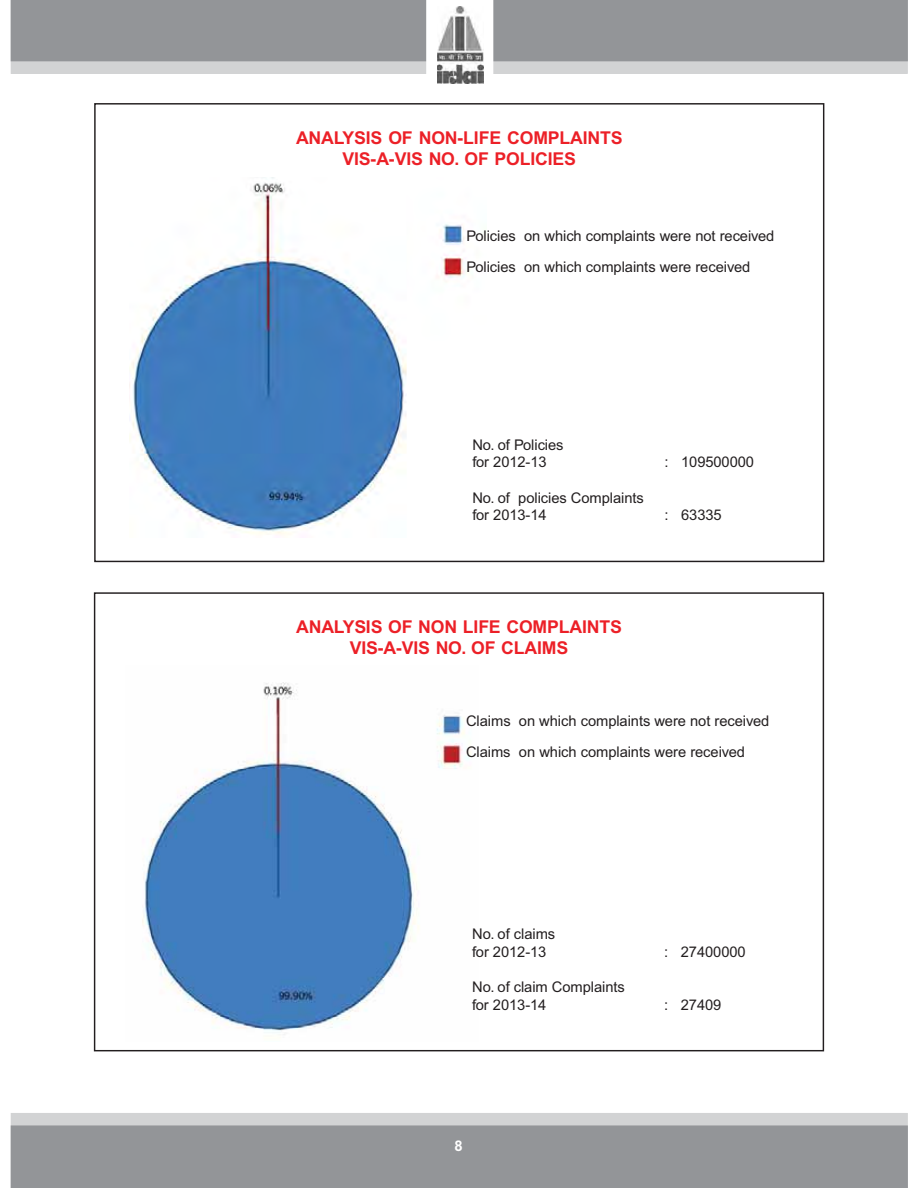
<style>
.page{position:relative;width:918px;height:1188px;background:#fff}
.page>*{position:absolute;margin:0;border:0;box-sizing:border-box;transform-origin:0 0}
.t1{font:700 17.7px/21.1px "Arial";letter-spacing:-.01em;color:#ec2027;text-align:center}
.t2{font:14.7px/17.7px "Arial";letter-spacing:-.005em;color:#231f20}
.t3{font:700 14.7px "Arial";color:#fff}
</style>
<div class="page">
<svg style="left:11px;top:61px;width:896px;height:13px;background:#d0d1d2"></svg>
<div style="left:11px;top:0;width:896px;height:61px;background:#939598"></div>
<div style="left:11px;top:1114px;width:896px;height:73px;background:#d2d3d4"></div>
<div style="left:11px;top:1113px;width:896px;height:75px;border:1px solid #d2d3d4"></div>
<div style="left:11px;top:1126px;width:896px;height:61px;background:#939598"></div>
<div style="left:11px;top:1125px;width:896px;height:63px;border:1px solid #939598"></div>
<div style="left:427px;top:0;width:66px;height:83px;background:#fff"></div>
<div style="left:426px;top:0;width:67px;height:84px;border:1px solid #fff"></div>
<img style="left:437px;top:6px;width:46px;height:77px">
<img style="left:129px;top:177px;width:336px;height:358px">
<img style="left:142px;top:682px;width:329px;height:353px">
<p class="t1" style="left:296px;top:129px;width:328px">ANALYSIS OF NON-LIFE COMPLAINTS<br>VIS-A-VIS NO. OF POLICIES</p>
<p class="t2" style="left:466px;top:223px;width:310px;line-height:30.2px">Policies on which complaints were not received<br>Policies on which complaints were received</p>
<p class="t2" style="left:473px;top:437px;width:93px">No. of Policies for 2012-13</p>
<p class="t2" style="left:473px;top:490px;width:173px">No. of policies Complaints for 2013-14</p>
<p class="t2" style="left:664px;top:455px;width:91px">: 109500000</p>
<p class="t2" style="left:664px;top:508px;width:59px">: 63335</p>
<p class="t1" style="left:296px;top:618px;width:327px">ANALYSIS OF NON LIFE COMPLAINTS<br>VIS-A-VIS NO. OF CLAIMS</p>
<p class="t2" style="left:466px;top:708px;width:305px;line-height:30.2px">Claims on which complaints were not received<br>Claims on which complaints were received</p>
<p class="t2" style="left:472px;top:926px;width:85px">No. of claims for 2012-13</p>
<p class="t2" style="left:472px;top:979px;width:154px">No. of claim Complaints for 2013-14</p>
<p class="t2" style="left:664px;top:944px;width:83px">: 27400000</p>
<p class="t2" style="left:664px;top:997px;width:59px">: 27409</p>
<p class="t3" style="left:455px;top:1140px;width:10px">8</p>
</div>
